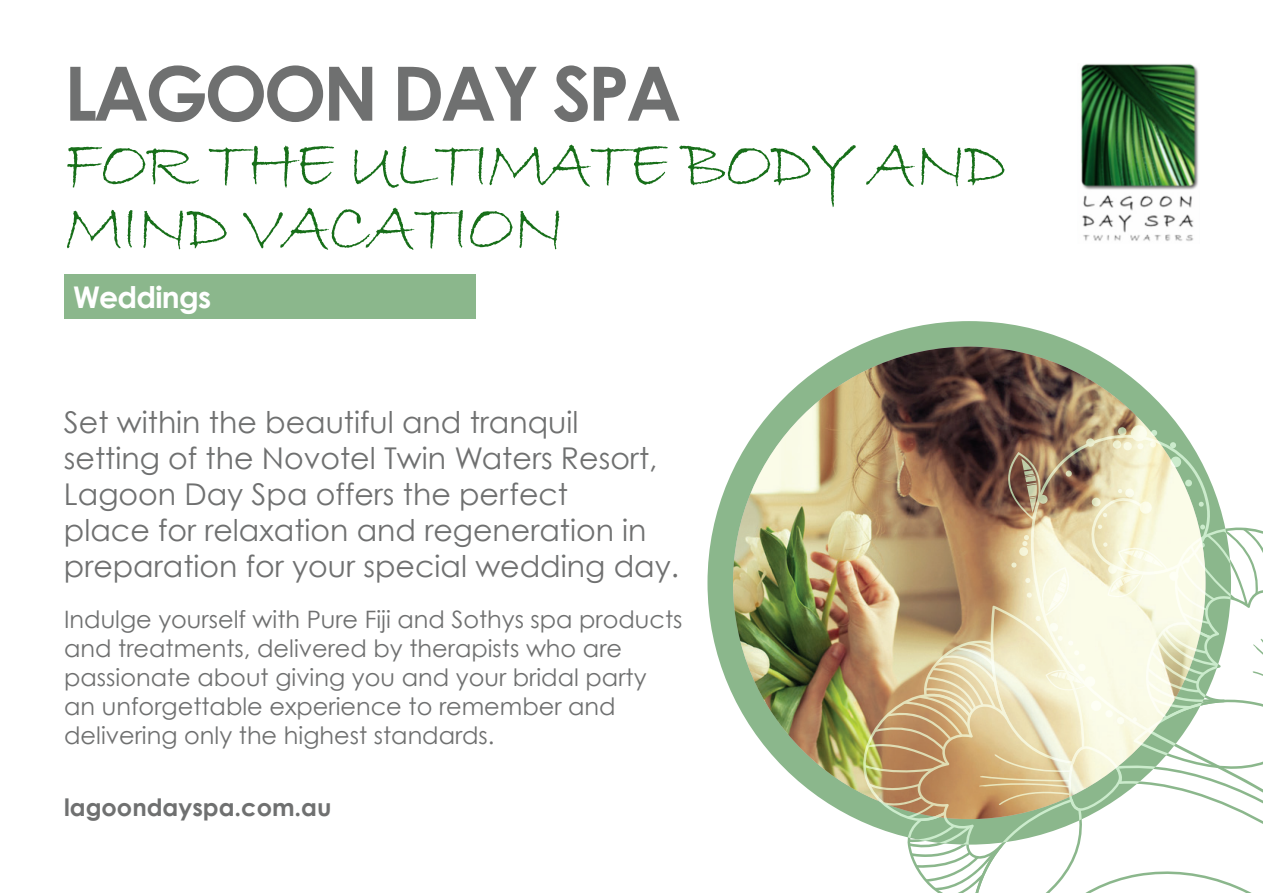
<style>
.page{position:relative;width:1263px;height:893px;background:#fff}
.page>*{position:absolute;margin:0;border:0;box-sizing:border-box;transform-origin:0 0}
.t1{font:700 75px "Century Gothic";letter-spacing:-.05em;color:#6f7070}
.t2{font:70.5px/63px "Bradley Hand ITC";letter-spacing:-.05em;color:#176f19}
.t3{font:30px/36px "Century Gothic";color:#6f7070}
.t4{font:700 29.85px "Century Gothic";letter-spacing:-.025em;color:#fff}
.t5{font:24px/28.8px "Century Gothic";color:#6f7070}
.t6{font:700 24px "Century Gothic";color:#6f7070}
</style>
<div class="page">
<div style="left:65px;top:274px;width:411px;height:44px;background:#8bb78c"></div>
<div style="left:707px;top:321px;width:524px;height:524px;background:#8bb78c;border-radius:50%"></div>
<img style="left:733px;top:347px;width:472px;height:472px;border-radius:236px">
<img style="left:1081px;top:64px;width:118px;height:177px">
<svg style="left:862px;top:425px;width:401px;height:468px"></svg>
<p class="t1" style="left:64px;top:46px;width:619px">LAGOON DAY SPA</p>
<p class="t2" style="left:64px;top:134px;width:945px">FOR THE ULTIMATE BODY AND<br>MIND VACATION</p>
<p class="t4" style="left:73px;top:278px;width:140px">Weddings</p>
<p class="t3" style="left:64px;top:404px;width:617px">Set within the beautiful and tranquil setting of the Novotel Twin Waters Resort, Lagoon Day Spa offers the perfect<br>place for relaxation and regeneration in preparation for your special wedding day.</p>
<p class="t5" style="left:64px;top:605px;width:620px">Indulge yourself with Pure Fiji and Sothys spa products and treatments, delivered by therapists who are passionate about giving you and your bridal party an unforgettable experience to remember and delivering only the highest standards.</p>
<p class="t6" style="left:64px;top:792px;width:269px">lagoondayspa.com.au</p>
</div>
